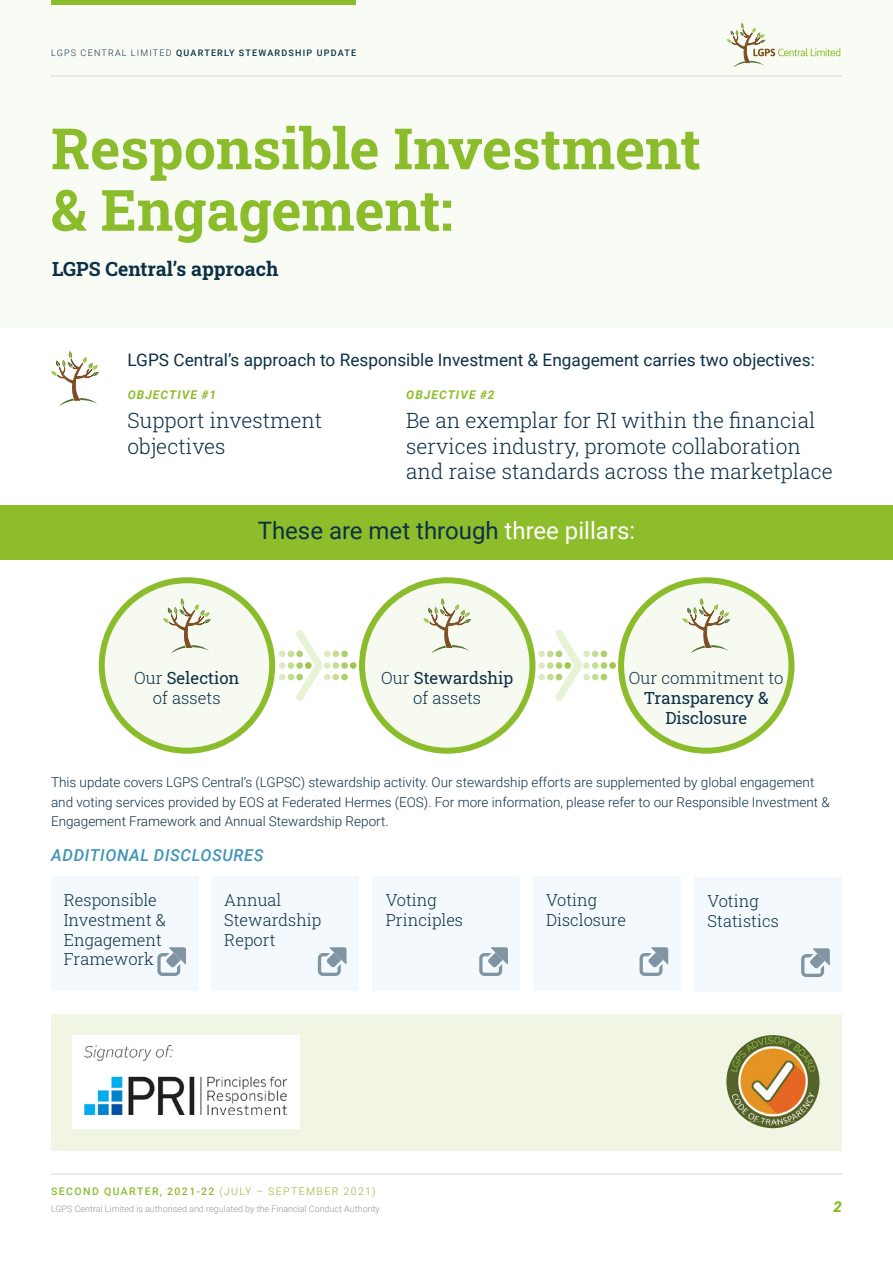
<style>
.page{position:relative;width:893px;height:1263px;background:#fff}
.page>*{position:absolute;margin:0;border:0;box-sizing:border-box;transform-origin:0 0}
.t1{font:700 57px/61.5px "Roboto Slab";color:#8bbc2b}
.t2{font:24px "Roboto";color:#0d3047}
.t3{font:300 21px/25.5px "Roboto Slab";color:#0d3047}
.t4{font:700 19.5px "Roboto Slab";color:#0d3047}
.t5{font:17.25px "Roboto";color:#0d3047}
.t6{font:300 16.65px/20.1px "Roboto Slab";color:#0d3047;text-align:center}
.t7{font:16.65px/20.1px "Roboto Slab";color:#0d3047;text-align:center}
.t8{font:300 16.5px/19.8px "Roboto Slab";color:#0d3047}
.t9{font:italic 500 16.5px "Roboto";letter-spacing:.035em;color:#4194b8}
.t10{font:italic 900 15px "Roboto";color:#8bbc2b}
.t11{font:300 13.5px/19.5px "Roboto";color:#0d3047}
.t12{font:italic 700 12px "Roboto";letter-spacing:.085em;color:#8dbd2a}
.t13{font:500 10.5px "Roboto";letter-spacing:.135em;color:#8bbc2b}
.t14{font:300 9px "Roboto";color:#9196a5}
.t15{font:500 9px "Roboto";letter-spacing:.135em;color:#0d3047}
.s1{font-weight:300}
.s2{color:#fff}
.s3{font-weight:400}
</style>
<div class="page">
<div style="left:51px;top:1014px;width:791px;height:137px;background:#f0f5e4"></div>
<div style="left:72px;top:1035px;width:228px;height:94px;background:#fff"></div>
<div style="left:0;top:0;width:893px;height:327px;background:#f9fcf4"></div>
<div style="left:0;top:505px;width:893px;height:54px;background:#8dbd2a"></div>
<img style="left:84px;top:1046px;width:203px;height:69px">
<img style="left:726px;top:1035px;width:93px;height:86px">
<img style="left:749px;top:1121px;width:48px;height:7px">
<svg style="left:51px;top:351px;width:48px;height:55px"></svg>
<div style="left:102px;top:580px;width:170px;height:171px;background:#f7faf1;border-radius:50%"></div>
<div style="left:99px;top:577px;width:176px;height:177px;border:6px solid #8bbc2b;border-radius:50%"></div>
<div style="left:621px;top:580px;width:170px;height:171px;background:#f7faf1;border-radius:50%"></div>
<div style="left:618px;top:577px;width:176px;height:177px;border:6px solid #8bbc2b;border-radius:50%"></div>
<div style="left:362px;top:580px;width:170px;height:171px;background:#f7faf1;border-radius:50%"></div>
<div style="left:359px;top:577px;width:176px;height:177px;border:6px solid #8bbc2b;border-radius:50%"></div>
<svg style="left:163px;top:598px;width:48px;height:55px"></svg>
<svg style="left:682px;top:598px;width:48px;height:55px"></svg>
<svg style="left:423px;top:598px;width:48px;height:55px"></svg>
<div style="left:51px;top:876px;width:147px;height:115px;background:#f3f9fd"></div>
<svg style="left:157px;top:947px;width:29px;height:29px"></svg>
<div style="left:212px;top:876px;width:147px;height:115px;background:#f3f9fd"></div>
<svg style="left:318px;top:947px;width:29px;height:29px"></svg>
<div style="left:373px;top:876px;width:147px;height:115px;background:#f3f9fd"></div>
<svg style="left:479px;top:947px;width:29px;height:29px"></svg>
<div style="left:533px;top:876px;width:147px;height:115px;background:#f3f9fd"></div>
<svg style="left:640px;top:947px;width:28px;height:29px"></svg>
<div style="left:695px;top:877px;width:147px;height:115px;background:#f3f9fd"></div>
<svg style="left:801px;top:948px;width:29px;height:29px"></svg>
<div style="left:279px;top:662px;width:7px;height:7px;background:#dcebbf;border-radius:50%"></div>
<svg style="left:350px;top:662px;width:7px;height:7px"></svg>
<div style="left:341px;top:662px;width:7px;height:7px;background:#aed06b;border-radius:50%"></div>
<div style="left:279px;top:651px;width:7px;height:6px;background:#dcebbf;border-radius:50%"></div>
<div style="left:341px;top:651px;width:7px;height:6px;background:#aed06b;border-radius:50%"></div>
<div style="left:279px;top:674px;width:7px;height:6px;background:#dcebbf;border-radius:50%"></div>
<div style="left:341px;top:674px;width:7px;height:6px;background:#aed06b;border-radius:50%"></div>
<svg style="left:288px;top:630px;width:51px;height:71px"></svg>
<svg style="left:547px;top:662px;width:7px;height:7px"></svg>
<div style="left:538px;top:662px;width:7px;height:7px;background:#dcebbf;border-radius:50%"></div>
<svg style="left:609px;top:662px;width:7px;height:7px"></svg>
<div style="left:601px;top:662px;width:6px;height:7px;background:#aed06b;border-radius:50%"></div>
<svg style="left:592px;top:662px;width:7px;height:7px"></svg>
<div style="left:583px;top:662px;width:7px;height:7px;background:#dcebbf;border-radius:50%"></div>
<div style="left:547px;top:651px;width:7px;height:6px;background:#c5de95;border-radius:50%"></div>
<div style="left:538px;top:651px;width:7px;height:6px;background:#dcebbf;border-radius:50%"></div>
<svg style="left:601px;top:651px;width:6px;height:6px"></svg>
<div style="left:592px;top:651px;width:7px;height:6px;background:#c5de95;border-radius:50%"></div>
<div style="left:583px;top:651px;width:7px;height:6px;background:#dcebbf;border-radius:50%"></div>
<svg style="left:555px;top:630px;width:27px;height:71px"></svg>
<div style="left:547px;top:674px;width:7px;height:6px;background:#c5de95;border-radius:50%"></div>
<div style="left:538px;top:674px;width:7px;height:6px;background:#dcebbf;border-radius:50%"></div>
<svg style="left:601px;top:674px;width:6px;height:6px"></svg>
<div style="left:592px;top:674px;width:7px;height:6px;background:#c5de95;border-radius:50%"></div>
<div style="left:583px;top:674px;width:7px;height:6px;background:#dcebbf;border-radius:50%"></div>
<hr style="left:51px;top:1174px;width:791px;height:1px;background:#d6d7de">
<hr style="left:51px;top:76px;width:791px;height:1px;background:#d6d7de">
<svg style="left:727px;top:23px;width:113px;height:44px"></svg>
<div style="left:51px;top:0;width:305px;height:5px;background:#8bbc2b"></div>
<p class="t15" style="left:51px;top:47px;width:306px"><span class="s1">LGPS CENTRAL LIMITED</span> QUARTERLY STEWARDSHIP UPDATE</p>
<h1 class="t1" style="left:51px;top:116px;width:651px">Responsible Investment &amp; Engagement:</h1>
<h3 class="t4" style="left:52px;top:255px;width:228px">LGPS Central’s approach</h3>
<p class="t5" style="left:128px;top:348px;width:689px">LGPS Central’s approach to Responsible Investment &amp; Engagement carries two objectives:</p>
<p class="t12" style="left:128px;top:386px;width:90px">OBJECTIVE #1</p>
<h3 class="t3" style="left:128px;top:407px;width:196px">Support investment objectives</h3>
<p class="t12" style="left:406px;top:386px;width:90px">OBJECTIVE #2</p>
<h3 class="t3" style="left:406px;top:407px;width:428px">Be an exemplar for RI within the financial services industry, promote collaboration and raise standards across the marketplace</h3>
<h2 class="t2" style="left:258px;top:514px;width:379px">These are met through <span class="s2">three pillars:</span></h2>
<p class="t6" style="left:381px;top:667px;width:133px">Our <span class="s3">Stewardship </span>of assets</p>
<p class="t6" style="left:134px;top:667px;width:107px">Our <span class="s3">Selection </span>of assets</p>
<p class="t6" style="left:629px;top:667px;width:156px">Our commitment to</p>
<p class="t7" style="left:644px;top:688px;width:126px">Transparency &amp;<br>Disclosure</p>
<p class="t11" style="left:51px;top:772px;width:780px">This update covers LGPS Central’s (LGPSC) stewardship activity. Our stewardship efforts are supplemented by global engagement and voting services provided by EOS at Federated Hermes (EOS). For more information, please refer to our Responsible Investment &amp;<br>Engagement Framework and Annual Stewardship Report.</p>
<p class="t9" style="left:51px;top:843px;width:214px">ADDITIONAL DISCLOSURES</p>
<p class="t8" style="left:64px;top:890px;width:104px">Responsible<br>Investment &amp;<br>Engagement<br>Framework</p>
<p class="t8" style="left:224px;top:890px;width:99px">Annual<br>Stewardship<br>Report</p>
<p class="t8" style="left:386px;top:890px;width:79px">Voting<br>Principles</p>
<p class="t8" style="left:546px;top:890px;width:82px">Voting<br>Disclosure</p>
<p class="t8" style="left:708px;top:891px;width:73px">Voting<br>Statistics</p>
<p class="t13" style="left:51px;top:1184px;width:326px">SECOND QUARTER, 2021-22 <span class="s1">(JULY – SEPTEMBER 2021)</span></p>
<p class="t14" style="left:51px;top:1202px;width:330px">LGPS Central Limited is authorised and regulated by the Financial Conduct Authority</p>
<p class="t10" style="left:833px;top:1196px;width:10px">2</p>
</div>
